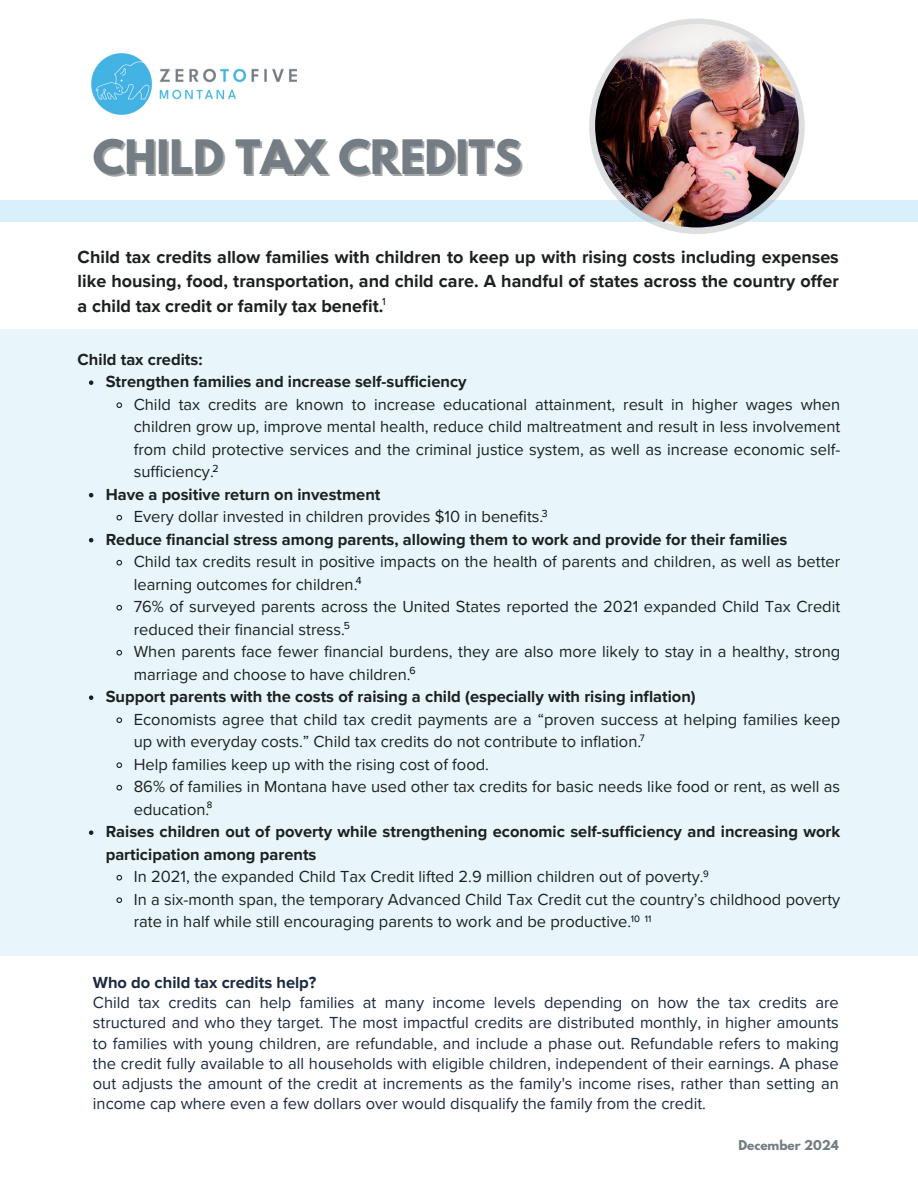
<style>
.page{position:relative;width:918px;height:1188px;background:#fff}
.page>*{position:absolute;margin:0;border:0;box-sizing:border-box;transform-origin:0 0}
.t1{font:700 42px "League Spartan";color:#747c84}
.t2{font:700 18px/24.8px "Proxima Nova";color:#1c2120;text-align:justify}
.t3{font:16.5px/22.5px "Proxima Nova";color:#1c2120}
.t4{font:16.5px/20.2px "Proxima Nova";color:#1b2a3f;text-align:justify}
.t5{font:700 16.5px/22.5px "Proxima Nova";color:#1c2120}
.t6{font:700 16.5px "Proxima Nova";color:#1b2a3f}
.t7{font:700 12px "League Spartan";color:#747c84}
.t8{font:10.5px "Proxima Nova";color:#000}
.t9{font:9.6px "Proxima Nova";color:#000}
</style>
<div class="page">
<div style="left:0;top:200px;width:918px;height:22px;background:#d9eff9"></div>
<svg style="left:589px;top:18px;width:216px;height:216px;background:#d9dde0"></svg>
<img style="left:595px;top:24px;width:204px;height:204px;border-radius:50%">
<img style="left:92px;top:54px;width:205px;height:61px">
<div style="left:0;top:329px;width:918px;height:627px;background:#e8f6fb"></div>
<svg style="left:89px;top:380px;width:4px;height:5px"></svg>
<svg style="left:116px;top:402px;width:7px;height:7px"></svg>
<svg style="left:89px;top:493px;width:4px;height:4px"></svg>
<svg style="left:116px;top:514px;width:7px;height:7px"></svg>
<svg style="left:89px;top:538px;width:4px;height:4px"></svg>
<svg style="left:116px;top:559px;width:7px;height:7px"></svg>
<svg style="left:116px;top:604px;width:7px;height:7px"></svg>
<svg style="left:116px;top:649px;width:7px;height:7px"></svg>
<svg style="left:89px;top:695px;width:4px;height:5px"></svg>
<svg style="left:116px;top:717px;width:7px;height:7px"></svg>
<svg style="left:116px;top:762px;width:7px;height:7px"></svg>
<svg style="left:116px;top:784px;width:7px;height:7px"></svg>
<svg style="left:89px;top:830px;width:4px;height:5px"></svg>
<svg style="left:116px;top:874px;width:7px;height:7px"></svg>
<svg style="left:116px;top:897px;width:7px;height:7px"></svg>
<h1 class="t1" style="left:93px;top:136px;width:430px">CHILD TAX CREDITS</h1>
<p class="t2" style="left:78px;top:245px;width:763px">Child tax credits allow families with children to keep up with rising costs including expenses like housing, food, transportation, and child care. A handful of states across the country offer a child tax credit or family tax benefit.</p>
<p class="t8" style="left:382px;top:295px;width:5px">1</p>
<p class="t5" style="left:78px;top:348px;width:126px">Child tax credits:</p>
<p class="t5" style="left:106px;top:371px;width:363px">Strengthen families and increase self-sufficiency</p>
<p class="t3" style="left:134px;top:393px;width:708px;text-align:justify">Child tax credits are known to increase educational attainment, result in higher wages when children grow up, improve mental health, reduce child maltreatment and result in less involvement from child protective services and the criminal justice system, as well as increase economic self&shy;sufficiency.</p>
<p class="t5" style="left:106px;top:483px;width:276px">Have a positive return on investment</p>
<p class="t3" style="left:134px;top:506px;width:411px">Every dollar invested in children provides $10 in benefits.</p>
<p class="t5" style="left:106px;top:528px;width:683px">Reduce financial stress among parents, allowing them to work and provide for their families</p>
<p class="t3" style="left:134px;top:551px;width:708px">Child tax credits result in positive impacts on the health of parents and children, as well as better learning outcomes for children.</p>
<p class="t3" style="left:134px;top:596px;width:708px">76% of surveyed parents across the United States reported the 2021 expanded Child Tax Credit reduced their financial stress.</p>
<p class="t3" style="left:134px;top:641px;width:708px">When parents face fewer financial burdens, they are also more likely to stay in a healthy, strong marriage and choose to have children.</p>
<p class="t5" style="left:106px;top:686px;width:592px">Support parents with the costs of raising a child (especially with rising inflation)</p>
<p class="t3" style="left:134px;top:708px;width:708px">Economists agree that child tax credit payments are a “proven success at helping families keep up with everyday costs.” Child tax credits do not contribute to inflation.</p>
<p class="t3" style="left:134px;top:753px;width:357px">Help families keep up with the rising cost of food.</p>
<p class="t3" style="left:134px;top:776px;width:708px">86% of families in Montana have used other tax credits for basic needs like food or rent, as well as education.</p>
<p class="t5" style="left:106px;top:821px;width:736px">Raises children out of poverty while strengthening economic self-sufficiency and increasing work participation among parents</p>
<p class="t3" style="left:134px;top:866px;width:571px">In 2021, the expanded Child Tax Credit lifted 2.9 million children out of poverty.</p>
<p class="t3" style="left:134px;top:888px;width:708px">In a six-month span, the temporary Advanced Child Tax Credit cut the country’s childhood poverty rate in half while still encouraging parents to work and be productive.</p>
<p class="t8" style="left:212px;top:463px;width:8px">2</p>
<p class="t8" style="left:542px;top:508px;width:7px">3</p>
<p class="t8" style="left:356px;top:575px;width:7px">4</p>
<p class="t8" style="left:344px;top:620px;width:8px">5</p>
<p class="t8" style="left:410px;top:664px;width:8px">6</p>
<p class="t9" style="left:640px;top:732px;width:6px">7</p>
<p class="t9" style="left:207px;top:799px;width:7px">8</p>
<h3 class="t9" style="left:703px;top:868px;width:7px">9</h3>
<p class="t9" style="left:631px;top:913px;width:11px">10</p>
<p class="t9" style="left:645px;top:913px;width:8px">11</p>
<p class="t6" style="left:93px;top:973px;width:225px">Who do child tax credits help?</p>
<p class="t4" style="left:93px;top:993px;width:748px">Child tax credits can help families at many income levels depending on how the tax credits are structured and who they target. The most impactful credits are distributed monthly, in higher amounts to families with young children, are refundable, and include a phase out. Refundable refers to making the credit fully available to all households with eligible children, independent of their earnings. A phase out adjusts the amount of the credit at increments as the family's income rises, rather than setting an income cap where even a few dollars over would disqualify the family from the credit.</p>
<h2 class="t7" style="left:738px;top:1139px;width:102px">December 2024</h2>
</div>
